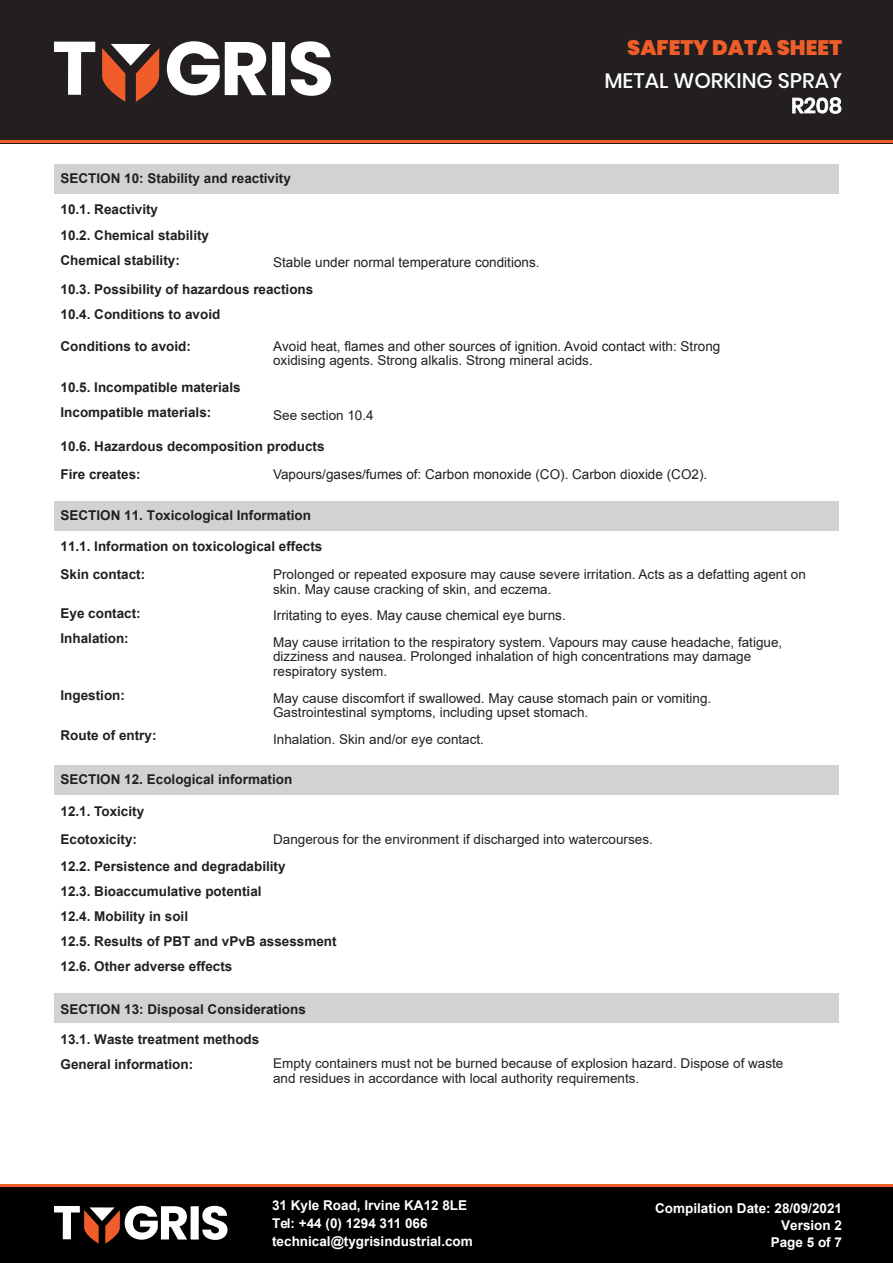
<style>
.page{position:relative;width:893px;height:1263px;background:#fff}
.page>*{position:absolute;margin:0;border:0;box-sizing:border-box;transform-origin:0 0}
.t1{font:500 21px/25.2px "Poppins";color:#fff;text-align:right}
.t2{font:900 21px "Poppins";color:#ef5d2a}
.t3{font:13.5px/14.9px "Arial";color:#231f20}
.t4{font:700 13.5px/25.2px "Arial";color:#231f20}
.t5{font:13.5px "Arial";color:#231f20}
.t6{font:700 13.5px/18px "Arial";color:#fff}
.t7{font:700 13.5px "Arial";color:#231f20}
</style>
<div class="page">
<div style="left:0;top:1186px;width:893px;height:77px;background:#000001"></div>
<hr style="left:0;top:1184px;width:893px;height:2px;background:#ef5d2a">
<div style="left:191px;top:1206px;width:8px;height:33px;background:#fff"></div>
<svg style="left:202px;top:1206px;width:26px;height:34px"></svg>
<svg style="left:54px;top:1206px;width:133px;height:38px"></svg>
<div style="left:54px;top:164px;width:784px;height:29px;background:#d1d2d4"></div>
<div style="left:54px;top:501px;width:784px;height:30px;background:#d1d2d4"></div>
<div style="left:54px;top:765px;width:784px;height:30px;background:#d1d2d4"></div>
<div style="left:54px;top:993px;width:784px;height:30px;background:#d1d2d4"></div>
<div style="left:0;top:0;width:893px;height:143px;background:#231f20"></div>
<hr style="left:0;top:140px;width:893px;height:3px;background:#ef5d2a">
<svg style="left:54px;top:42px;width:41px;height:53px"></svg>
<svg style="left:167px;top:41px;width:100px;height:54px"></svg>
<div style="left:272px;top:42px;width:13px;height:53px;background:#fff"></div>
<svg style="left:291px;top:41px;width:40px;height:55px"></svg>
<svg style="left:102px;top:44px;width:57px;height:58px"></svg>
<h1 class="t2" style="left:627px;top:36px;width:216px">SAFETY DATA SHEET</h1>
<p class="t4" style="left:61px;top:166px;width:232px">SECTION 10: Stability and reactivity</p>
<h1 class="t1" style="left:604px;top:68px;width:239px">METAL WORKING SPRAY<br>R208</h1>
<p class="t4" style="left:61px;top:197px;width:150px">10.1. Reactivity<br>10.2. Chemical stability<br>Chemical stability:</p>
<p class="t5" style="left:273px;top:253px;width:268px">Stable under normal temperature conditions.</p>
<p class="t4" style="left:61px;top:277px;width:254px">10.3. Possibility of hazardous reactions</p>
<p class="t7" style="left:61px;top:305px;width:161px">10.4. Conditions to avoid</p>
<p class="t7" style="left:61px;top:337px;width:132px">Conditions to avoid:</p>
<p class="t4" style="left:61px;top:375px;width:182px">10.5. Incompatible materials<br>Incompatible materials:</p>
<p class="t5" style="left:273px;top:337px;width:449px">Avoid heat, flames and other sources of ignition. Avoid contact with: Strong</p>
<p class="t3" style="left:273px;top:353px;width:321px">oxidising agents. Strong alkalis. Strong mineral acids.</p>
<p class="t3" style="left:273px;top:407px;width:102px">See section 10.4</p>
<p class="t4" style="left:61px;top:432px;width:266px;line-height:27.9px">10.6. Hazardous decomposition products<br>Fire creates:</p>
<p class="t5" style="left:273px;top:465px;width:436px">Vapours/gases/fumes of: Carbon monoxide (CO). Carbon dioxide (CO2).</p>
<p class="t4" style="left:61px;top:503px;width:252px">SECTION 11. Toxicological Information</p>
<p class="t4" style="left:61px;top:533px;width:263px;line-height:27.9px">11.1. Information on toxicological effects<br>Skin contact:</p>
<p class="t4" style="left:61px;top:601px;width:82px">Eye contact:<br>Inhalation:</p>
<p class="t3" style="left:273px;top:567px;width:534px">Prolonged or repeated exposure may cause severe irritation. Acts as a defatting agent on skin. May cause cracking of skin, and eczema.</p>
<p class="t5" style="left:273px;top:607px;width:294px">Irritating to eyes. May cause chemical eye burns.</p>
<p class="t3" style="left:273px;top:634px;width:511px">May cause irritation to the respiratory system. Vapours may cause headache, fatigue, dizziness and nausea. Prolonged inhalation of high concentrations may damage respiratory system.</p>
<p class="t3" style="left:273px;top:690px;width:440px">May cause discomfort if swallowed. May cause stomach pain or vomiting.<br>Gastrointestinal symptoms, including upset stomach.</p>
<p class="t3" style="left:273px;top:731px;width:212px">Inhalation. Skin and/or eye contact.</p>
<p class="t7" style="left:61px;top:686px;width:66px">Ingestion:</p>
<p class="t4" style="left:61px;top:723px;width:97px">Route of entry:</p>
<p class="t4" style="left:61px;top:767px;width:233px">SECTION 12. Ecological information</p>
<p class="t4" style="left:61px;top:797px;width:85px;line-height:27.9px">12.1. Toxicity<br>Ecotoxicity:</p>
<p class="t3" style="left:273px;top:832px;width:381px">Dangerous for the environment if discharged into watercourses.</p>
<p class="t4" style="left:61px;top:854px;width:278px">12.2. Persistence and degradability<br>12.3. Bioaccumulative potential<br>12.4. Mobility in soil<br>12.5. Results of PBT and vPvB assessment<br>12.6. Other adverse effects</p>
<p class="t4" style="left:61px;top:997px;width:247px">SECTION 13: Disposal Considerations</p>
<p class="t4" style="left:61px;top:1027px;width:200px">13.1. Waste treatment methods<br>General information:</p>
<p class="t3" style="left:273px;top:1056px;width:512px">Empty containers must not be burned because of explosion hazard. Dispose of waste and residues in accordance with local authority requirements.</p>
<p class="t6" style="left:272px;top:1196px;width:202px">31 Kyle Road, Irvine KA12 8LE<br>Tel: +44 (0) 1294 311 066 technical@tygrisindustrial.com</p>
<p class="t6" style="left:655px;top:1200px;width:188px;line-height:17px;text-align:right">Compilation Date: 28/09/2021<br>Version 2<br>Page 5 of 7</p>
</div>
